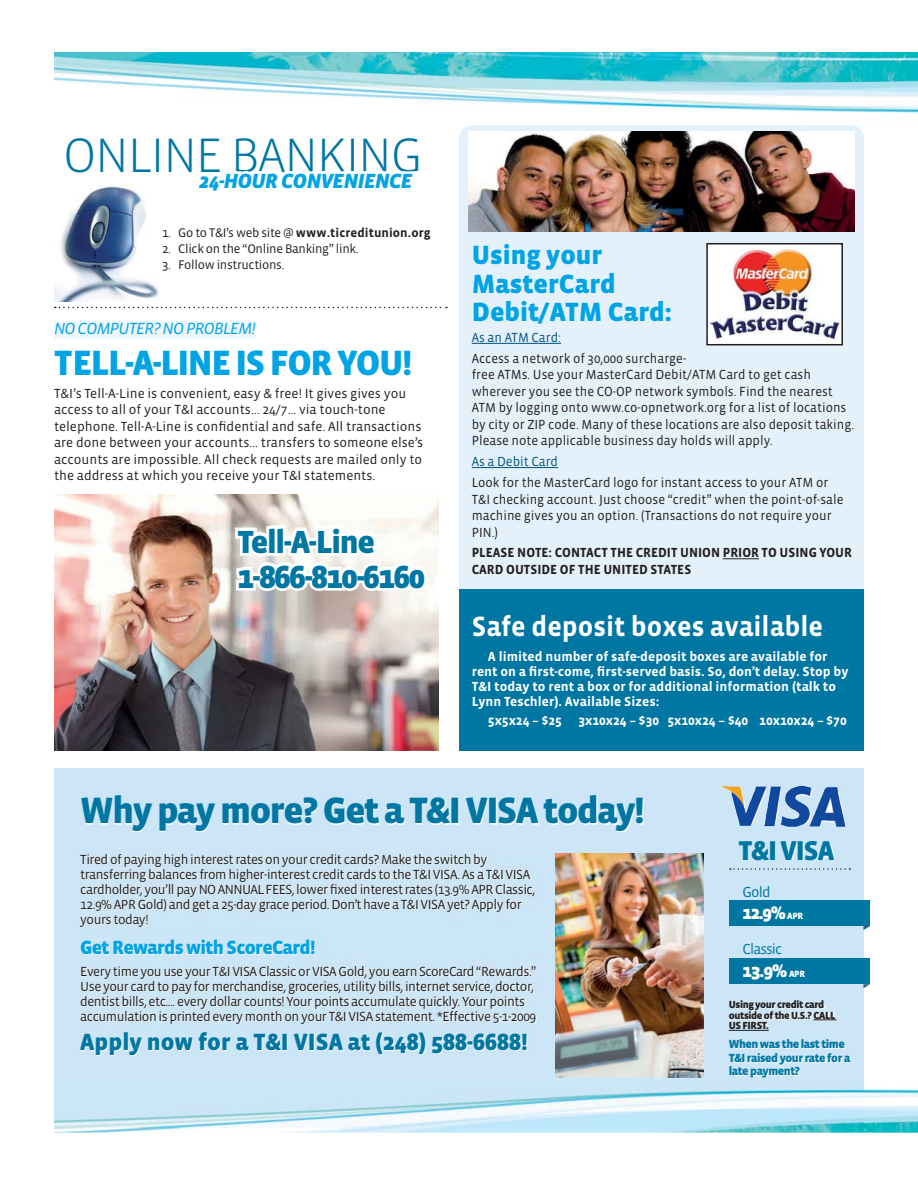
<style>
.page{position:relative;width:918px;height:1188px;background:#fff}
.page>*{position:absolute;margin:0;border:0;box-sizing:border-box;transform-origin:0 0}
.t1{font:300 49.5px "Vista Sans";letter-spacing:-.025em;color:#0076a3}
.t2{font:900 37.5px "Vista Sans";letter-spacing:-.04em;color:#0076a3}
.t3{font:900 36px "Vista Sans";letter-spacing:-.04em;color:#00a4e4}
.t4{font:900 32.7px/35px "Vista Sans";letter-spacing:-.04em;color:#0076a3}
.t5{font:700 28.5px "Vista Sans";color:#fff;scale:.96 1}
.t6{font:900 27.9px "Vista Sans";color:#0076a3}
.t7{font:900 27px/28.5px "Vista Sans";color:#00a4e4}
.t8{font:900 24px "Vista Sans";color:#0076a3}
.t9{font:italic 900 21px "Vista Sans";letter-spacing:-.025em;color:#00a4e4}
.t10{font:900 19.5px "Vista Sans";letter-spacing:-.04em;color:#00a4e4}
.t11{font:900 18.6px "Vista Sans";color:#fff}
.t12{font:italic 16.5px "Vista Sans";letter-spacing:-.04em;color:#00a4e4}
.t13{font:14.85px "Vista Sans";letter-spacing:-.06em;color:#0076a3}
.t14{font:13.5px/15px "Vista Sans";letter-spacing:-.04em;color:#231f20}
.t15{font:13.5px/16.5px "Vista Sans";color:#231f20;scale:.96 1}
.t16{font:13.5px/16.5px "Vista Sans";color:#231f20}
.t17{font:700 13.5px/15px "Vista Sans";color:#fff}
.t18{font:700 13.5px/16.5px "Vista Sans";color:#231f20;scale:.96 1}
.t19{font:13.5px "Vista Sans";color:#005480;scale:.96 1}
.t20{font:12.75px "Vista Sans";letter-spacing:-.025em;color:#231f20}
.t21{font:700 12.75px "Vista Sans";letter-spacing:.005em;color:#231f20}
.t22{font:900 12px/13.5px "Vista Sans";letter-spacing:-.04em;color:#0076a3}
.t23{font:900 10.5px/10.5px "Vista Sans";letter-spacing:-.04em;color:#231f20}
.s1{font-weight:400}
.s2{font-size:9.3px}
</style>
<div class="page">
<div style="left:54px;top:768px;width:809px;height:360px;background:#cce6f7"></div>
<div style="left:729px;top:900px;width:141px;height:26px;background:#0076a3"></div>
<div style="left:729px;top:958px;width:141px;height:26px;background:#0076a3"></div>
<img style="left:81px;top:854px;width:455px;height:202px">
<img style="left:82px;top:796px;width:562px;height:36px">
<img style="left:735px;top:1007px;width:102px;height:18px">
<svg style="left:813px;top:1020px;width:24px;height:1px"></svg>
<hr style="left:729px;top:1030px;width:40px;height:1px;background:#231f20">
<img style="left:735px;top:1046px;width:116px;height:26px">
<img style="left:735px;top:1066px;width:65px;height:10px">
<img style="left:741px;top:844px;width:94px;height:16px">
<img style="left:721px;top:786px;width:124px;height:41px">
<svg style="left:730px;top:868px;width:120px;height:2px"></svg>
<svg style="left:863px;top:926px;width:7px;height:4px"></svg>
<svg style="left:863px;top:984px;width:7px;height:4px"></svg>
<img style="left:54px;top:53px;width:864px;height:60px">
<img style="left:54px;top:1078px;width:864px;height:55px">
<img style="left:54px;top:1078px;width:809px;height:50px">
<img style="left:555px;top:853px;width:148px;height:224px">
<div style="left:459px;top:125px;width:405px;height:623px;background:#e4f1fb;border-radius:14px"></div>
<div style="left:459px;top:590px;width:405px;height:161px;background:#0076a3"></div>
<hr style="left:472px;top:343px;width:89px;height:1px;background:#005480">
<hr style="left:472px;top:467px;width:86px;height:1px;background:#005480">
<hr style="left:723px;top:558px;width:36px;height:1px;background:#231f20">
<img style="left:709px;top:246px;width:131px;height:96px">
<div style="left:706px;top:243px;width:137px;height:102px;border:2px solid #231f20"></div>
<svg style="left:55px;top:289px;width:392px;height:50px"></svg>
<img style="left:54px;top:495px;width:385px;height:256px">
<svg style="left:232px;top:522px;width:183px;height:73px"></svg>
<div style="left:397px;top:574px;width:10px;height:12px;border:6px solid #fff;border-radius:50%"></div>
<div style="left:407px;top:566px;width:20px;height:25px;border:6px solid #fff;border-radius:50%"></div>
<div style="left:412px;top:571px;width:10px;height:15px;border:6px solid #fff;border-radius:50%"></div>
<img style="left:54px;top:186px;width:104px;height:115px">
<img style="left:469px;top:132px;width:386px;height:99px">
<h1 class="t1" style="left:63px;top:126px;width:361px">ONLINE BANKING</h1>
<h3 class="t9" style="left:199px;top:171px;width:215px">24-HOUR CONVENIENCE</h3>
<p class="t21" style="left:162px;top:226px;width:270px"><span class="s1">1. Go to T&amp;I’s web site @</span> www.ticreditunion.org</p>
<p class="t20" style="left:162px;top:242px;width:198px">2. Click on the “Online Banking” link.</p>
<p class="t20" style="left:162px;top:259px;width:124px">3. Follow instructions.</p>
<p class="t12" style="left:54px;top:320px;width:203px">NO COMPUTER? NO PROBLEM!</p>
<h3 class="t3" style="left:54px;top:345px;width:360px">TELL-A-LINE IS FOR YOU!</h3>
<p class="t16" style="left:54px;top:386px;width:371px">T&amp;I’s Tell-A-Line is convenient, easy &amp; free! It gives gives you access to all of your T&amp;I accounts... 24/7... via touch-tone telephone. Tell-A-Line is confidential and safe. All transactions are done between your accounts... transfers to someone else’s accounts are impossible. All check requests are mailed only to the address at which you receive your T&amp;I statements.</p>
<h3 class="t4" style="left:238px;top:525px;width:189px">Tell-A-Line<br>1-866-810-6160</h3>
<h3 class="t7" style="left:472px;top:242px;width:202px">Using your<br>MasterCard<br>Debit/ATM Card:</h3>
<p class="t19" style="left:472px;top:331px;width:94px">As an ATM Card:</p>
<p class="t15" style="left:472px;top:351px;width:400px">Access a network of 30,000 surcharge-<br>free ATMs. Use your MasterCard Debit/ATM Card to get cash wherever you see the CO-OP network symbols. Find the nearest ATM by logging onto www.co-opnetwork.org for a list of locations by city or ZIP code. Many of these locations are also deposit taking.<br>Please note applicable business day holds will apply.</p>
<p class="t19" style="left:472px;top:455px;width:91px">As a Debit Card</p>
<p class="t15" style="left:472px;top:475px;width:389px">Look for the MasterCard logo for instant access to your ATM or T&amp;I checking account. Just choose “credit” when the point-of-sale machine gives you an option. (Transactions do not require your PIN.)</p>
<p class="t18" style="left:472px;top:545px;width:398px">PLEASE NOTE: CONTACT THE CREDIT UNION PRIOR TO USING YOUR<br>CARD OUTSIDE OF THE UNITED STATES</p>
<h3 class="t5" style="left:472px;top:613px;width:368px">Safe deposit boxes available</h3>
<p class="t17" style="left:472px;top:649px;width:378px;text-indent:16px">A limited number of safe-deposit boxes are available for rent on a first-come, first-served basis. So, don’t delay. Stop by T&amp;I today to rent a box or for additional information (talk to Lynn Teschler). Available Sizes:</p>
<p class="t17" style="left:488px;top:713px;width:360px">5x5x24 – $25 3x10x24 – $30 5x10x24 – $40 10x10x24 – $70</p>
<h2 class="t2" style="left:80px;top:792px;width:566px">Why pay more? Get a T&amp;I VISA today!</h2>
<p class="t14" style="left:80px;top:852px;width:457px">Tired of paying high interest rates on your credit cards? Make the switch by transferring balances from higher-interest credit cards to the T&amp;I VISA. As a T&amp;I VISA cardholder, you’ll pay NO ANNUAL FEES, lower fixed interest rates (13.9% APR Classic, 12.9% APR Gold) and get a 25-day grace period. Don’t have a T&amp;I VISA yet? Apply for yours today!</p>
<h3 class="t10" style="left:80px;top:938px;width:237px">Get Rewards with ScoreCard!</h3>
<p class="t14" style="left:80px;top:964px;width:458px">Every time you use your T&amp;I VISA Classic or VISA Gold, you earn ScoreCard “Rewards.” Use your card to pay for merchandise, groceries, utility bills, internet service, doctor, dentist bills, etc.... every dollar counts! Your points accumulate quickly. Your points accumulation is printed every month on your T&amp;I VISA statement. *Effective 5-1-2009</p>
<h3 class="t8" style="left:80px;top:1030px;width:449px">Apply now for a T&amp;I VISA at (248) 588-6688!</h3>
<h3 class="t6" style="left:738px;top:837px;width:98px">T&amp;I VISA</h3>
<p class="t13" style="left:743px;top:884px;width:30px">Gold</p>
<h3 class="t11" style="left:743px;top:904px;width:62px">12.9% <span class="s2">APR</span></h3>
<p class="t13" style="left:743px;top:942px;width:41px">Classic</p>
<h3 class="t11" style="left:743px;top:961px;width:64px">13.9% <span class="s2">APR</span></h3>
<p class="t23" style="left:729px;top:1000px;width:108px">Using your credit card outside of the U.S.? CALL<br>US FIRST.</p>
<p class="t22" style="left:729px;top:1038px;width:123px">When was the last time<br>T&amp;I raised your rate for a late payment?</p>
</div>
